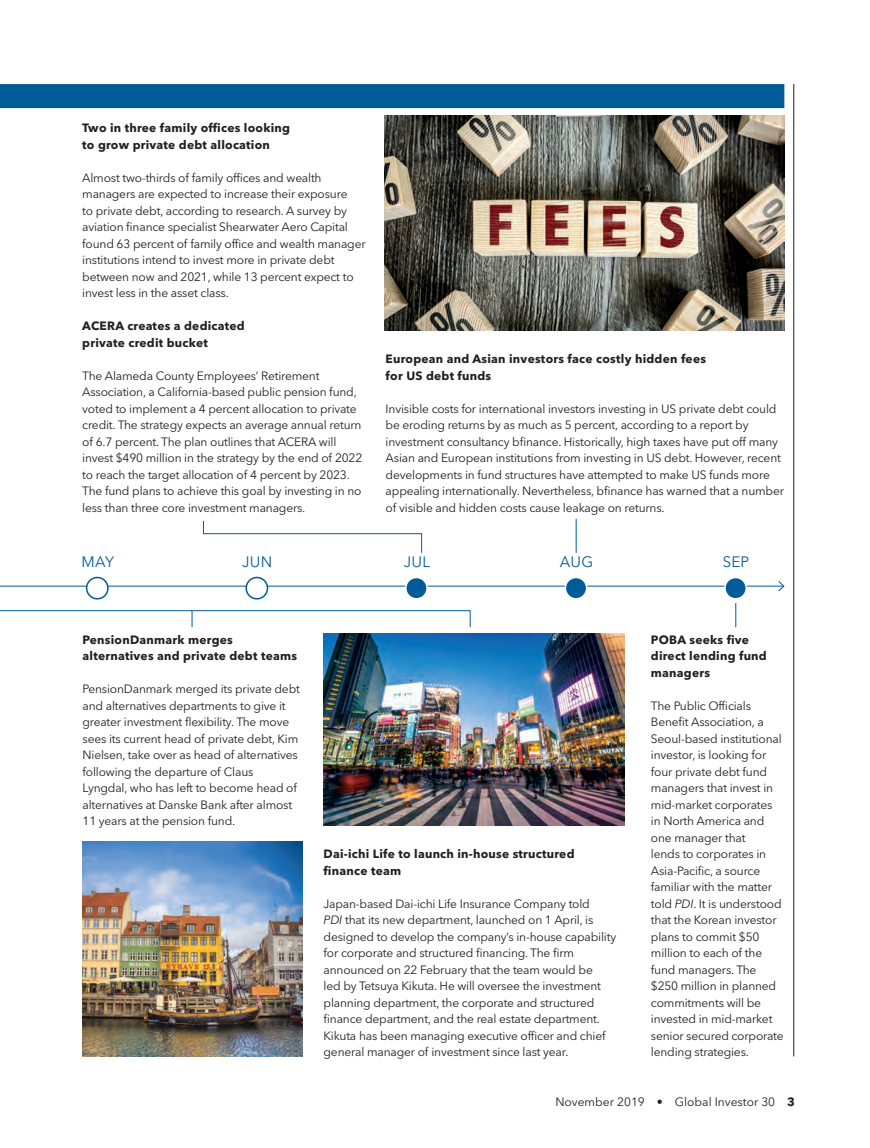
<style>
.page{position:relative;width:870px;height:1148px;background:#fff}
.page>*{position:absolute;margin:0;border:0;box-sizing:border-box;transform-origin:0 0}
.t1{font:15px "Avenir Next LT Pro";letter-spacing:.02em;color:#005c98}
.F_Insight_Bullet_poi{font:12px/16.5px "Avenir Next LT Pro";letter-spacing:-.015em;color:#231f20}
.F_Insight_Bullet_poi-2{font:700 12px/16.5px "Avenir Next LT Pro";letter-spacing:.02em;color:#231f20}
.s1{font-style:italic}
.s2{font-weight:700}
</style>
<div class="page">
<hr style="left:793px;top:84px;width:1px;height:972px;background:#231f20">
<div style="left:0;top:84px;width:784px;height:24px;background:#005c98"></div>
<hr style="left:0;top:586px;width:784px;height:1px;background:#005c98">
<svg style="left:777px;top:581px;width:8px;height:11px"></svg>
<div style="left:87px;top:577px;width:21px;height:22px;background:#fff;border-radius:50%"></div>
<div style="left:86px;top:577px;width:23px;height:22px;border:2px solid #005c98;border-radius:50%"></div>
<div style="left:246px;top:577px;width:21px;height:22px;background:#fff;border-radius:50%"></div>
<div style="left:245px;top:577px;width:23px;height:22px;border:2px solid #005c98;border-radius:50%"></div>
<div style="left:406px;top:577px;width:21px;height:22px;background:#005c98;border-radius:50%"></div>
<div style="left:405px;top:577px;width:23px;height:22px;border:2px solid #fff;border-radius:50%"></div>
<div style="left:565px;top:577px;width:21px;height:22px;background:#005c98;border-radius:50%"></div>
<div style="left:564px;top:577px;width:23px;height:22px;border:2px solid #fff;border-radius:50%"></div>
<div style="left:725px;top:577px;width:21px;height:22px;background:#005c98;border-radius:50%"></div>
<div style="left:724px;top:577px;width:23px;height:22px;border:2px solid #fff;border-radius:50%"></div>
<img style="left:83px;top:842px;width:219px;height:214px">
<img style="left:324px;top:634px;width:300px;height:191px">
<img style="left:384px;top:116px;width:400px;height:214px">
<svg style="left:735px;top:603px;width:1px;height:24px"></svg>
<svg style="left:0;top:599px;width:471px;height:29px"></svg>
<svg style="left:203px;top:520px;width:219px;height:33px"></svg>
<hr style="left:576px;top:519px;width:1px;height:34px;background:#005c98">
<p class="F_Insight_Bullet_poi-2" style="left:82px;top:119px;width:209px">Two in three family offices looking to grow private debt allocation</p>
<p class="F_Insight_Bullet_poi" style="left:82px;top:169px;width:285px">Almost two-thirds of family offices and wealth managers are expected to increase their exposure<br>to private debt, according to research. A survey by aviation finance specialist Shearwater Aero Capital found 63 percent of family office and wealth manager institutions intend to invest more in private debt between now and 2021, while 13 percent expect to invest less in the asset class.</p>
<p class="F_Insight_Bullet_poi-2" style="left:82px;top:317px;width:164px">ACERA creates a dedicated private credit bucket</p>
<p class="F_Insight_Bullet_poi" style="left:82px;top:367px;width:282px">The Alameda County Employees’ Retirement Association, a California-based public pension fund, voted to implement a 4 percent allocation to private credit. The strategy expects an average annual return of 6.7 percent. The plan outlines that ACERA will invest $490 million in the strategy by the end of 2022 to reach the target allocation of 4 percent by 2023.<br>The fund plans to achieve this goal by investing in no less than three core investment managers.</p>
<p class="F_Insight_Bullet_poi-2" style="left:386px;top:350px;width:322px">European and Asian investors face costly hidden fees for US debt funds</p>
<p class="F_Insight_Bullet_poi" style="left:386px;top:400px;width:400px">Invisible costs for international investors investing in US private debt could be eroding returns by as much as 5 percent, according to a report by investment consultancy bfinance. Historically, high taxes have put off many Asian and European institutions from investing in US debt. However, recent developments in fund structures have attempted to make US funds more appealing internationally. Nevertheless, bfinance has warned that a number of visible and hidden costs cause leakage on returns.</p>
<p class="t1" style="left:82px;top:553px;width:34px">MAY</p>
<p class="t1" style="left:242px;top:553px;width:32px">JUN</p>
<p class="t1" style="left:404px;top:553px;width:28px">JUL</p>
<p class="t1" style="left:560px;top:553px;width:35px">AUG</p>
<p class="t1" style="left:722px;top:553px;width:28px">SEP</p>
<p class="F_Insight_Bullet_poi-2" style="left:83px;top:631px;width:216px">PensionDanmark merges alternatives and private debt teams</p>
<p class="F_Insight_Bullet_poi" style="left:83px;top:681px;width:219px">PensionDanmark merged its private debt and alternatives departments to give it greater investment flexibility. The move sees its current head of private debt, Kim Nielsen, take over as head of alternatives following the departure of Claus Lyngdal, who has left to become head of alternatives at Danske Bank after almost 11 years at the pension fund.</p>
<p class="F_Insight_Bullet_poi-2" style="left:323px;top:845px;width:252px">Dai-ichi Life to launch in-house structured finance team</p>
<p class="F_Insight_Bullet_poi" style="left:323px;top:895px;width:294px">Japan-based Dai-ichi Life Insurance Company told<br><span class="s1">PDI</span> that its new department, launched on 1 April, is designed to develop the company’s in-house capability for corporate and structured financing. The firm announced on 22 February that the team would be<br>led by Tetsuya Kikuta. He will oversee the investment planning department, the corporate and structured finance department, and the real estate department.<br>Kikuta has been managing executive officer and chief general manager of investment since last year.</p>
<p class="F_Insight_Bullet_poi-2" style="left:651px;top:631px;width:117px">POBA seeks five direct lending fund managers</p>
<p class="F_Insight_Bullet_poi" style="left:651px;top:697px;width:134px">The Public Officials<br>Benefit Association, a<br>Seoul-based institutional investor, is looking for four private debt fund managers that invest in mid-market corporates in North America and one manager that<br>lends to corporates in<br>Asia-Pacific, a source familiar with the matter told <span class="s1">PDI</span>. It is understood that the Korean investor plans to commit $50 million to each of the fund managers. The $250 million in planned commitments will be invested in mid-market senior secured corporate lending strategies.</p>
<p class="F_Insight_Bullet_poi" style="left:555px;top:1093px;width:241px">November 2019 • Global Investor 30 <span class="s2">3</span></p>
</div>
